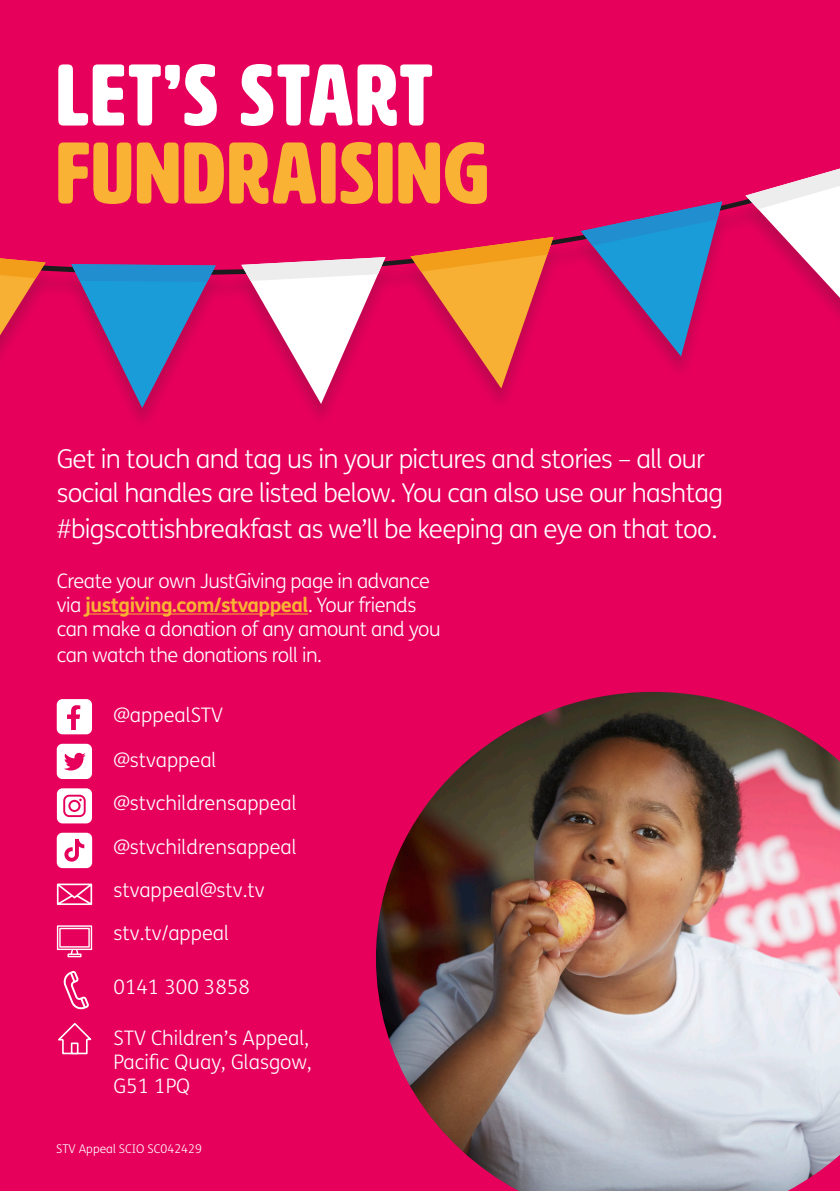
<style>
.page{position:relative;width:840px;height:1191px;background:#fff}
.page>*{position:absolute;margin:0;border:0;box-sizing:border-box;transform-origin:0 0}
.Heading{font:86px "HWT Artz";letter-spacing:.03em;color:#f9b233}
.Heading-2{font:86px "HWT Artz";letter-spacing:.03em;color:#fff}
.t1{font:300 26px/35px "FS Me";letter-spacing:-.025em;color:#fff}
.t2{font:300 20px/24px "FS Me";color:#fff}
.t3{font:300 20px/24px "FS Me";letter-spacing:-.025em;color:#fff}
.t4{font:300 12px "FS Me";color:#fff}
.s1{font-weight:700;color:#f9b233}
</style>
<div class="page">
<div style="left:0;top:0;width:839px;height:1191px;background:#e6005c"></div>
<hr style="left:85px;top:613px;width:223px;height:1px;background:#f9b233">
<svg style="left:57px;top:699px;width:35px;height:35px"></svg>
<svg style="left:57px;top:883px;width:35px;height:22px"></svg>
<svg style="left:57px;top:925px;width:35px;height:32px"></svg>
<svg style="left:58px;top:1023px;width:34px;height:32px"></svg>
<svg style="left:71px;top:1042px;width:7px;height:12px"></svg>
<svg style="left:63px;top:971px;width:26px;height:39px"></svg>
<img style="left:376px;top:692px;width:463px;height:499px">
<svg style="left:0;top:168px;width:839px;height:175px"></svg>
<svg style="left:745px;top:169px;width:94px;height:129px"></svg>
<svg style="left:410px;top:237px;width:143px;height:151px"></svg>
<svg style="left:241px;top:257px;width:144px;height:147px"></svg>
<svg style="left:71px;top:264px;width:144px;height:144px"></svg>
<svg style="left:0;top:258px;width:46px;height:77px"></svg>
<svg style="left:580px;top:201px;width:141px;height:155px"></svg>
<svg style="left:57px;top:744px;width:35px;height:35px"></svg>
<svg style="left:57px;top:788px;width:35px;height:35px"></svg>
<svg style="left:57px;top:832px;width:35px;height:36px"></svg>
<p class="Heading-2" style="left:57px;top:50px;width:377px">LET’S START</p>
<p class="Heading" style="left:57px;top:128px;width:432px">FUNDRAISING</p>
<p class="t1" style="left:57px;top:440px;width:667px">Get in touch and tag us in your pictures and stories – all our social handles are listed below. You can also use our hashtag #bigscottishbreakfast as we’ll be keeping an eye on that too.</p>
<p class="t3" style="left:57px;top:568px;width:385px">Create your own JustGiving page in advance via <span class="s1">justgiving.com/stvappeal</span>. Your friends can make a donation of any amount and you</p>
<p class="t3" style="left:57px;top:643px;width:266px">can watch the donations roll in.</p>
<p class="t2" style="left:113px;top:703px;width:111px">@appealSTV</p>
<p class="t2" style="left:113px;top:748px;width:104px">@stvappeal</p>
<p class="t2" style="left:113px;top:791px;width:185px">@stvchildrensappeal</p>
<p class="t2" style="left:113px;top:834px;width:185px">@stvchildrensappeal</p>
<p class="t2" style="left:113px;top:877px;width:153px">stvappeal@stv.tv</p>
<p class="t2" style="left:113px;top:920px;width:117px">stv.tv/appeal</p>
<p class="t2" style="left:113px;top:974px;width:138px">0141 300 3858</p>
<p class="t2" style="left:113px;top:1025px;width:200px">STV Children’s Appeal,<br>Pacific Quay, Glasgow,<br>G51 1PQ</p>
<p class="t4" style="left:56px;top:1140px;width:147px">STV Appeal SCIO SC042429</p>
</div>
